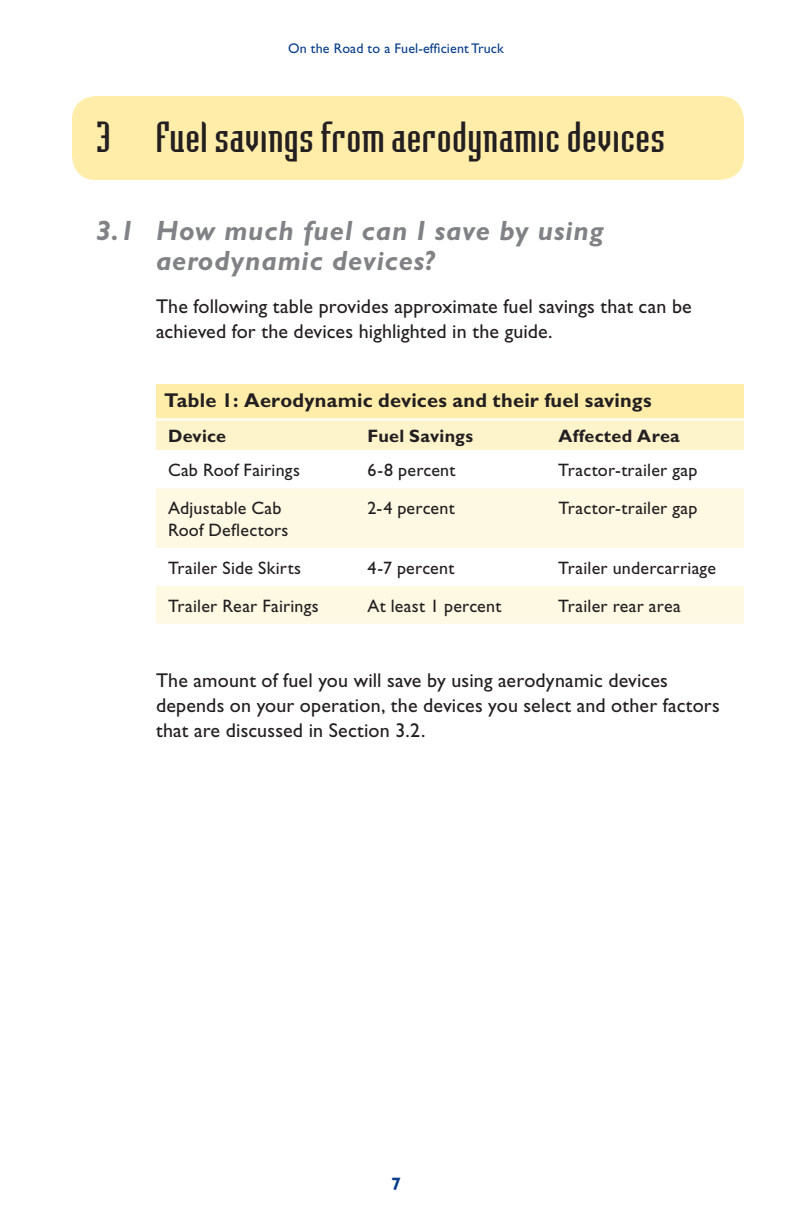
<style>
.page{position:relative;width:792px;height:1224px;background:#fff}
.page>*{position:absolute;margin:0;border:0;box-sizing:border-box;transform-origin:0 0}
.t1{font:40px "Badloc";letter-spacing:.03em;color:#231f20}
.t2{font:italic 700 28px/30px "Gill Sans";letter-spacing:.03em;color:#808285}
.t3{font:20px/25px "Gill Sans";letter-spacing:.01em;color:#231f20}
.t4{font:700 20px "Gill Sans";letter-spacing:.01em;color:#231f20}
.t5{font:18px/22px "Gill Sans";letter-spacing:.01em;color:#231f20}
.t6{font:700 18px "Gill Sans";letter-spacing:.015em;color:#231f20}
.t7{font:700 18px "Gill Sans";color:#083e89}
.t8{font:14px "Gill Sans";letter-spacing:.01em;color:#083e89}
</style>
<div class="page">
<div style="left:72px;top:96px;width:672px;height:84px;background:#ffeda9;border-radius:24px"></div>
<div style="left:156px;top:384px;width:588px;height:35px;background:#ffeda9"></div>
<div style="left:156px;top:420px;width:588px;height:30px;background:#fef4cb"></div>
<svg style="left:156px;top:488px;width:588px;height:136px;fill:#fef9e3"></svg>
<hr style="left:156px;top:418px;width:588px;height:2px;background:#fff">
<p class="t8" style="left:288px;top:43px;width:217px">On the Road to a Fuel-efficient Truck</p>
<h1 class="t1" style="left:96px;top:122px;width:570px">3 Fuel savings from aerodynamic devices</h1>
<h2 class="t2" style="left:156px;top:219px;width:449px;text-indent:-60px">3.1 How much fuel can I save by using aerodynamic devices?</h2>
<p class="t3" style="left:156px;top:296px;width:537px">The following table provides approximate fuel savings that can be achieved for the devices highlighted in the guide.</p>
<p class="t4" style="left:164px;top:394px;width:489px">Table 1: Aerodynamic devices and their fuel savings</p>
<p class="t6" style="left:168px;top:430px;width:60px">Device</p>
<p class="t6" style="left:368px;top:430px;width:107px">Fuel Savings</p>
<p class="t6" style="left:558px;top:430px;width:123px">Affected Area</p>
<p class="t5" style="left:168px;top:461px;width:133px">Cab Roof Fairings</p>
<p class="t5" style="left:368px;top:461px;width:90px">6-8 percent</p>
<p class="t5" style="left:558px;top:461px;width:141px">Tractor-trailer gap</p>
<p class="t5" style="left:168px;top:499px;width:122px">Adjustable Cab<br>Roof Deflectors</p>
<p class="t5" style="left:367px;top:499px;width:89px">2-4 percent</p>
<p class="t5" style="left:558px;top:499px;width:141px">Tractor-trailer gap</p>
<p class="t5" style="left:168px;top:559px;width:135px">Trailer Side Skirts</p>
<p class="t5" style="left:368px;top:559px;width:88px">4-7 percent</p>
<p class="t5" style="left:558px;top:559px;width:159px">Trailer undercarriage</p>
<p class="t5" style="left:168px;top:597px;width:152px">Trailer Rear Fairings</p>
<p class="t5" style="left:368px;top:597px;width:135px">At least 1 percent</p>
<p class="t5" style="left:558px;top:597px;width:124px">Trailer rear area</p>
<p class="t3" style="left:156px;top:670px;width:565px">The amount of fuel you will save by using aerodynamic devices depends on your operation, the devices you select and other factors that are discussed in Section 3.2.</p>
<p class="t7" style="left:391px;top:1178px;width:11px">7</p>
</div>
